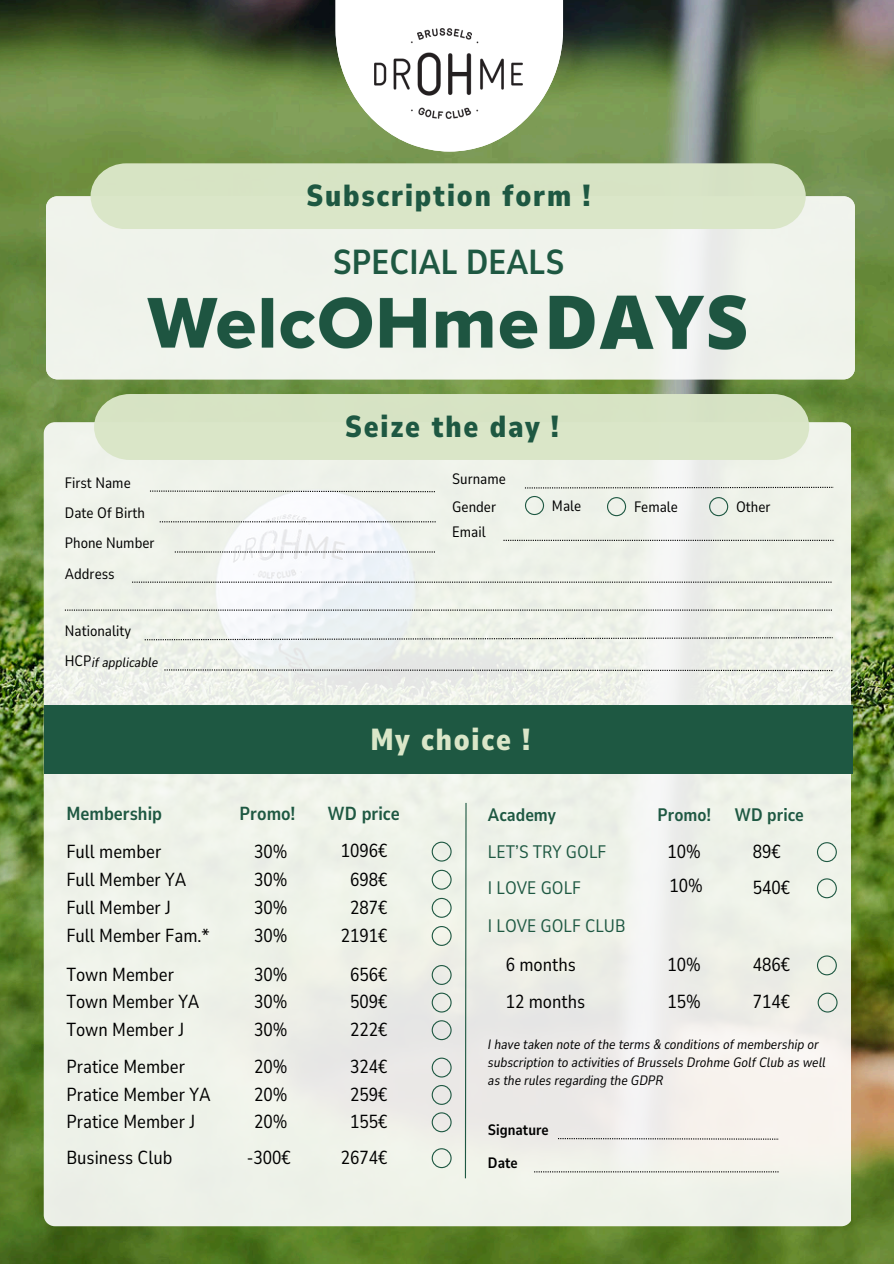
<style>
.page{position:relative;width:894px;height:1264px;background:#fff}
.page>*{position:absolute;margin:0;border:0;box-sizing:border-box;transform-origin:0 0}
.t1{font:700 34.5px "Nunito Sans 10 pt Condensed";color:#1e5842}
.t2{font:900 30.3px "Nunito Sans 10 pt Condensed";letter-spacing:.06em;color:#1e5842}
.t3{font:900 30.3px "Nunito Sans 10 pt Condensed";letter-spacing:.06em;color:#dae6c8}
.t4{font:18.75px "Nunito Sans 10 pt Condensed";color:#000}
.t5{font:700 18.75px "Nunito Sans 10 pt Condensed";color:#1e5842}
.t6{font:18px "Nunito Sans 10 pt Condensed";color:#1e5842}
.t7{font:700 18px "Nunito Sans 10 pt Condensed";color:#1e5842}
.t8{font:15px "Nunito Sans 10 pt Condensed";color:#000}
.t9{font:700 15px "Nunito Sans 10 pt Condensed";color:#000}
.t10{font:italic 13.5px/18px "Nunito Sans 10 pt Condensed";color:#000}
</style>
<div class="page">
<img style="left:0;top:0;width:893px;height:1263px">
<div style="left:46px;top:196px;width:808px;height:183px;background:#f0f3ec"></div>
<div style="left:44px;top:422px;width:807px;height:804px;background:#eef2e9;border-radius:11px"></div>
<div style="left:94px;top:394px;width:714px;height:66px;background:#dae6c8"></div>
<div style="left:44px;top:705px;width:808px;height:69px;background:#1e5842"></div>
<svg style="left:65px;top:609px;width:766px;height:1px"></svg>
<svg style="left:525px;top:496px;width:19px;height:19px"></svg>
<svg style="left:607px;top:497px;width:19px;height:19px"></svg>
<svg style="left:709px;top:497px;width:19px;height:19px"></svg>
<svg style="left:150px;top:490px;width:285px;height:2px"></svg>
<svg style="left:160px;top:521px;width:275px;height:1px"></svg>
<svg style="left:175px;top:551px;width:260px;height:1px"></svg>
<svg style="left:132px;top:581px;width:699px;height:1px"></svg>
<svg style="left:503px;top:540px;width:330px;height:1px"></svg>
<svg style="left:525px;top:487px;width:308px;height:1px"></svg>
<svg style="left:145px;top:637px;width:687px;height:3px"></svg>
<svg style="left:164px;top:669px;width:668px;height:2px"></svg>
<div style="left:90px;top:163px;width:715px;height:66px;background:#d8e4c7"></div>
<svg style="left:534px;top:1171px;width:244px;height:1px"></svg>
<svg style="left:558px;top:1137px;width:221px;height:2px"></svg>
<svg style="left:464px;top:803px;width:3px;height:376px"></svg>
<svg style="left:431px;top:965px;width:20px;height:19px"></svg>
<svg style="left:431px;top:992px;width:20px;height:20px"></svg>
<svg style="left:431px;top:1020px;width:20px;height:20px"></svg>
<svg style="left:431px;top:1148px;width:20px;height:20px"></svg>
<svg style="left:431px;top:1057px;width:20px;height:20px"></svg>
<svg style="left:431px;top:1084px;width:20px;height:20px"></svg>
<svg style="left:431px;top:1112px;width:20px;height:20px"></svg>
<svg style="left:431px;top:841px;width:20px;height:20px"></svg>
<svg style="left:431px;top:869px;width:20px;height:20px"></svg>
<svg style="left:431px;top:897px;width:20px;height:20px"></svg>
<svg style="left:431px;top:926px;width:20px;height:19px"></svg>
<svg style="left:817px;top:842px;width:19px;height:20px"></svg>
<svg style="left:817px;top:878px;width:19px;height:20px"></svg>
<svg style="left:816px;top:955px;width:20px;height:20px"></svg>
<svg style="left:817px;top:992px;width:20px;height:20px"></svg>
<svg style="left:335px;top:0;width:228px;height:151px"></svg>
<img style="left:374px;top:29px;width:148px;height:90px">
<img style="left:142px;top:286px;width:401px;height:68px">
<img style="left:547px;top:290px;width:205px;height:68px">
<p class="t2" style="left:306px;top:175px;width:285px">Subscription form !</p>
<p class="t1" style="left:333px;top:239px;width:233px">SPECIAL DEALS</p>
<h2 class="t8" style="left:65px;top:473px;width:67px">First Name</h2>
<p class="t8" style="left:65px;top:503px;width:81px">Date Of Birth</p>
<p class="t8" style="left:65px;top:533px;width:91px">Phone Number</p>
<p class="t8" style="left:65px;top:563px;width:51px">Address</p>
<p class="t8" style="left:65px;top:621px;width:68px">Nationality</p>
<p class="t8" style="left:65px;top:651px;width:28px">HCP</p>
<p class="t10" style="left:92px;top:654px;width:68px">if applicable</p>
<p class="t5" style="left:66px;top:800px;width:97px">Membership</p>
<p class="t4" style="left:66px;top:838px;width:96px">Full member</p>
<h2 class="t4" style="left:66px;top:866px;width:122px">Full Member YA</h2>
<h4 class="t4" style="left:66px;top:894px;width:106px">Full Member J</h4>
<h5 class="t4" style="left:66px;top:922px;width:145px">Full Member Fam.*</h5>
<p class="t4" style="left:66px;top:961px;width:109px">Town Member</p>
<p class="t4" style="left:66px;top:989px;width:135px">Town Member YA</p>
<p class="t4" style="left:66px;top:1017px;width:119px">Town Member J</p>
<p class="t4" style="left:66px;top:1054px;width:120px">Pratice Member</p>
<p class="t4" style="left:66px;top:1081px;width:146px">Pratice Member YA</p>
<h6 class="t4" style="left:66px;top:1109px;width:130px">Pratice Member J</h6>
<p class="t4" style="left:66px;top:1145px;width:107px">Business Club</p>
<h5 class="t5" style="left:239px;top:800px;width:57px">Promo!</h5>
<h5 class="t4" style="left:254px;top:838px;width:35px">30%</h5>
<h5 class="t4" style="left:254px;top:866px;width:35px">30%</h5>
<h5 class="t4" style="left:254px;top:894px;width:35px">30%</h5>
<h5 class="t4" style="left:254px;top:922px;width:35px">30%</h5>
<h5 class="t4" style="left:254px;top:961px;width:35px">30%</h5>
<h5 class="t4" style="left:254px;top:989px;width:35px">30%</h5>
<h5 class="t4" style="left:254px;top:1017px;width:35px">30%</h5>
<h5 class="t4" style="left:254px;top:1054px;width:35px">20%</h5>
<h5 class="t4" style="left:254px;top:1081px;width:35px">20%</h5>
<h4 class="t4" style="left:254px;top:1109px;width:35px">20%</h4>
<h5 class="t4" style="left:247px;top:1145px;width:46px">-300€</h5>
<p class="t2" style="left:345px;top:406px;width:215px">Seize the day !</p>
<p class="t8" style="left:452px;top:469px;width:55px">Surname</p>
<h2 class="t8" style="left:452px;top:497px;width:45px">Gender</h2>
<h1 class="t8" style="left:552px;top:496px;width:31px">Male</h1>
<p class="t8" style="left:633px;top:497px;width:46px">Female</p>
<p class="t8" style="left:736px;top:497px;width:36px">Other</p>
<p class="t8" style="left:452px;top:521px;width:35px">Email</p>
<p class="t3" style="left:370px;top:719px;width:161px">My choice !</p>
<h5 class="t5" style="left:327px;top:800px;width:74px">WD price</h5>
<h5 class="t4" style="left:340px;top:837px;width:48px">1096€</h5>
<h5 class="t4" style="left:350px;top:866px;width:39px">698€</h5>
<h5 class="t4" style="left:350px;top:894px;width:39px">287€</h5>
<h5 class="t4" style="left:340px;top:922px;width:48px">2191€</h5>
<h5 class="t4" style="left:350px;top:961px;width:39px">656€</h5>
<h5 class="t4" style="left:350px;top:989px;width:39px">509€</h5>
<h5 class="t4" style="left:350px;top:1017px;width:39px">222€</h5>
<h5 class="t4" style="left:350px;top:1054px;width:39px">324€</h5>
<h5 class="t4" style="left:350px;top:1081px;width:39px">259€</h5>
<h4 class="t4" style="left:350px;top:1109px;width:39px">155€</h4>
<h5 class="t4" style="left:340px;top:1145px;width:48px">2674€</h5>
<h5 class="t7" style="left:488px;top:802px;width:70px">Academy</h5>
<h5 class="t7" style="left:657px;top:802px;width:55px">Promo!</h5>
<h5 class="t7" style="left:734px;top:802px;width:71px">WD price</h5>
<h5 class="t6" style="left:488px;top:839px;width:120px">LET’S TRY GOLF</h5>
<h5 class="t4" style="left:667px;top:839px;width:35px">10%</h5>
<h5 class="t4" style="left:752px;top:839px;width:30px">89€</h5>
<h5 class="t6" style="left:488px;top:875px;width:94px">I LOVE GOLF</h5>
<h5 class="t4" style="left:669px;top:873px;width:35px">10%</h5>
<h5 class="t4" style="left:752px;top:875px;width:39px">540€</h5>
<h3 class="t6" style="left:488px;top:914px;width:139px">I LOVE GOLF CLUB</h3>
<h4 class="t4" style="left:505px;top:952px;width:72px">6 months</h4>
<h5 class="t4" style="left:667px;top:952px;width:35px">10%</h5>
<p class="t4" style="left:752px;top:952px;width:39px">486€</p>
<h3 class="t4" style="left:505px;top:989px;width:81px">12 months</h3>
<h4 class="t4" style="left:667px;top:989px;width:35px">15%</h4>
<h4 class="t4" style="left:752px;top:989px;width:39px">714€</h4>
<h5 class="t10" style="left:488px;top:1035px;width:339px">I have taken note of the terms &amp; conditions of membership or subscription to activities of Brussels Drohme Golf Club as well as the rules regarding the GDPR</h5>
<p class="t9" style="left:488px;top:1119px;width:62px">Signature</p>
<p class="t9" style="left:488px;top:1153px;width:31px">Date</p>
</div>
